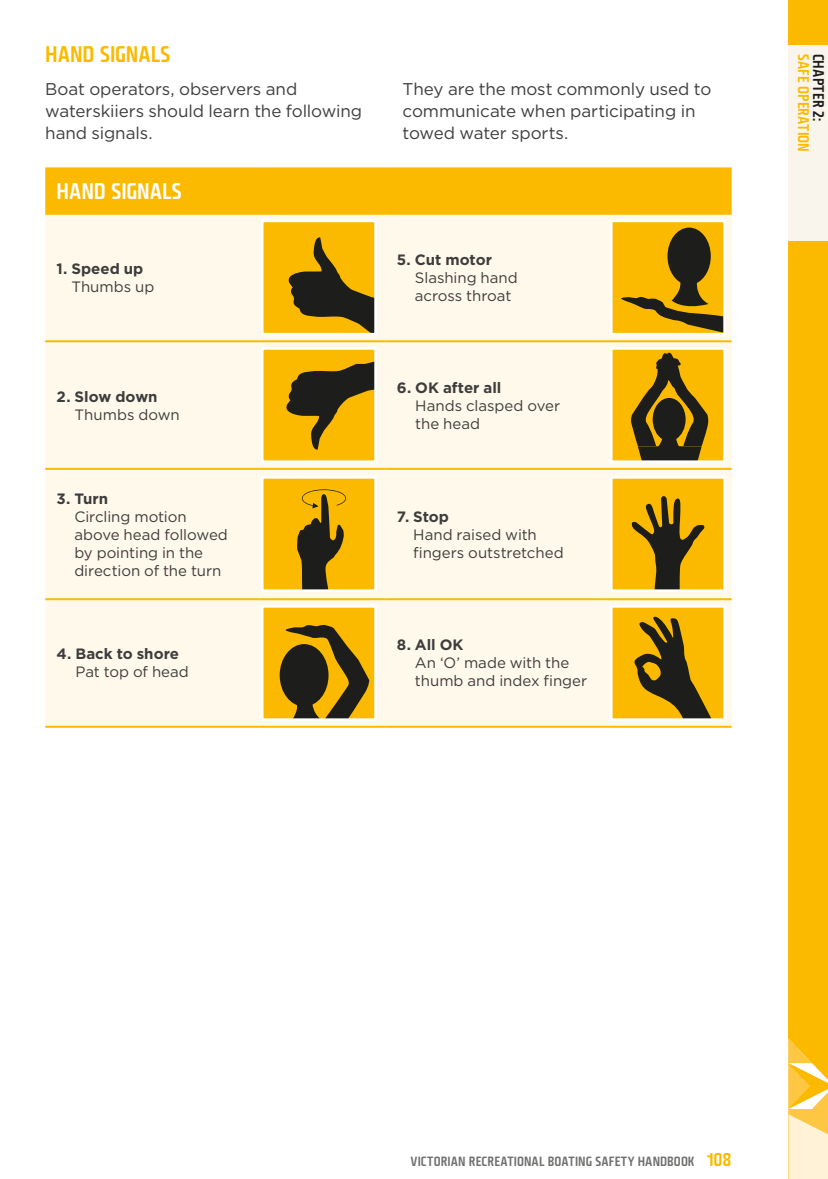
<style>
.page{position:relative;width:828px;height:1179px;background:#fff}
.page>*{position:absolute;margin:0;border:0;box-sizing:border-box;transform-origin:0 0}
.H3__subby{font:22px "Fishmonger CS";color:#fbba00}
.H3__subby-2{font:22px "Fishmonger CS";color:#fff}
.Body{font:17px/22px "Gotham";letter-spacing:-.005em;color:#3d3d3c}
.Table{font:15px/18px "Gotham";color:#3d3d3c}
.Table-2{font:700 15px/18px "Gotham";color:#3d3d3c}
.t1{font:15px "Fishmonger CS";letter-spacing:.005em;color:#fbba00}
.t2{font:15px "Fishmonger CS";letter-spacing:.005em;color:#1d1d1b}
.t3{font:13px "Fishmonger CS";letter-spacing:.01em;color:#70706f}
.s1{font-weight:400}
.s2{font-weight:700}
.s3{font-size:18px;color:#fbba00}
</style>
<div class="page">
<div style="left:45px;top:169px;width:686px;height:44px;background:#fbba00"></div>
<div style="left:45px;top:215px;width:686px;height:511px;background:#fff9ec"></div>
<hr style="left:606px;top:213px;width:125px;height:2px;background:#fbba00">
<hr style="left:261px;top:340px;width:124px;height:2px;background:#fbba00">
<hr style="left:606px;top:340px;width:125px;height:2px;background:#fbba00">
<hr style="left:261px;top:468px;width:124px;height:2px;background:#fbba00">
<hr style="left:606px;top:468px;width:125px;height:2px;background:#fbba00">
<hr style="left:261px;top:598px;width:124px;height:2px;background:#fbba00">
<hr style="left:606px;top:598px;width:125px;height:2px;background:#fbba00">
<hr style="left:261px;top:726px;width:124px;height:2px;background:#fbba00">
<hr style="left:606px;top:726px;width:125px;height:2px;background:#fbba00">
<hr style="left:45px;top:213px;width:216px;height:2px;background:#fbba00">
<hr style="left:45px;top:340px;width:216px;height:2px;background:#fbba00">
<hr style="left:45px;top:468px;width:216px;height:2px;background:#fbba00">
<hr style="left:45px;top:598px;width:216px;height:2px;background:#fbba00">
<hr style="left:385px;top:213px;width:221px;height:2px;background:#fbba00">
<hr style="left:45px;top:726px;width:216px;height:2px;background:#fbba00">
<hr style="left:385px;top:340px;width:221px;height:2px;background:#fbba00">
<hr style="left:385px;top:468px;width:221px;height:2px;background:#fbba00">
<hr style="left:385px;top:598px;width:221px;height:2px;background:#fbba00">
<hr style="left:385px;top:726px;width:221px;height:2px;background:#fbba00">
<hr style="left:45px;top:167px;width:216px;height:2px;background:#fbba00">
<hr style="left:261px;top:167px;width:124px;height:2px;background:#fbba00">
<hr style="left:385px;top:167px;width:221px;height:2px;background:#fbba00">
<hr style="left:606px;top:167px;width:125px;height:2px;background:#fbba00">
<hr style="left:261px;top:213px;width:124px;height:2px;background:#fbba00">
<div style="left:262px;top:221px;width:113px;height:113px;background:#fbba00"></div>
<svg style="left:288px;top:237px;width:85px;height:95px"></svg>
<div style="left:261px;top:219px;width:116px;height:117px;border:3px solid #fff"></div>
<div style="left:611px;top:221px;width:113px;height:113px;background:#fbba00"></div>
<svg style="left:621px;top:228px;width:101px;height:104px"></svg>
<div style="left:609px;top:219px;width:117px;height:117px;border:3px solid #fff"></div>
<div style="left:262px;top:348px;width:113px;height:114px;background:#fbba00"></div>
<svg style="left:286px;top:362px;width:87px;height:88px"></svg>
<div style="left:261px;top:347px;width:116px;height:116px;border:3px solid #fff"></div>
<div style="left:611px;top:348px;width:113px;height:114px;background:#fbba00"></div>
<svg style="left:631px;top:352px;width:77px;height:107px"></svg>
<div style="left:609px;top:347px;width:117px;height:116px;border:3px solid #fff"></div>
<div style="left:262px;top:477px;width:113px;height:114px;background:#fbba00"></div>
<svg style="left:297px;top:489px;width:49px;height:99px"></svg>
<div style="left:261px;top:476px;width:116px;height:116px;border:3px solid #fff"></div>
<div style="left:611px;top:477px;width:113px;height:114px;background:#fbba00"></div>
<svg style="left:631px;top:496px;width:73px;height:92px"></svg>
<div style="left:609px;top:476px;width:117px;height:116px;border:3px solid #fff"></div>
<div style="left:262px;top:606px;width:113px;height:114px;background:#fbba00"></div>
<div style="left:280px;top:644px;width:48px;height:62px;background:#1d1d1b;border-radius:50%"></div>
<svg style="left:285px;top:625px;width:84px;height:92px"></svg>
<div style="left:261px;top:605px;width:116px;height:116px;border:3px solid #fff"></div>
<div style="left:611px;top:606px;width:113px;height:114px;background:#fbba00"></div>
<svg style="left:634px;top:616px;width:77px;height:101px"></svg>
<div style="left:609px;top:605px;width:117px;height:116px;border:3px solid #fff"></div>
<div style="left:788px;top:0;width:39px;height:1179px;background:#fbba00"></div>
<div style="left:788px;top:45px;width:39px;height:196px;background:#f9f5ec"></div>
<svg style="left:788px;top:1038px;width:40px;height:141px"></svg>
<p class="H3__subby" style="left:45px;top:39px;width:127px">HAND SIGNALS</p>
<p class="Body" style="left:45px;top:78px;width:318px">Boat operators, observers and waterskiiers should learn the following hand signals.</p>
<p class="Body" style="left:402px;top:78px;width:310px">They are the most commonly used to communicate when participating in towed water sports.</p>
<p class="H3__subby-2" style="left:57px;top:176px;width:127px">HAND SIGNALS</p>
<p class="Table-2" style="left:71px;top:259px;width:84px;text-indent:-15px">1. Speed up<br><span class="s1">Thumbs up</span></p>
<p class="Table" style="left:415px;top:250px;width:104px;text-indent:-18px"><span class="s2">5. Cut motor<br></span>Slashing hand across throat</p>
<p class="Table-2" style="left:75px;top:387px;width:107px;text-indent:-18px">2. Slow down<br><span class="s1">Thumbs down</span></p>
<p class="Table" style="left:415px;top:378px;width:146px;text-indent:-18px"><span class="s2">6. OK after all<br></span>Hands clasped over the head</p>
<p class="Table" style="left:74px;top:489px;width:155px;text-indent:-18px"><span class="s2">3. Turn<br></span>Circling motion above head followed by pointing in the direction of the turn</p>
<p class="Table" style="left:413px;top:507px;width:152px;text-indent:-16px"><span class="s2">7. Stop<br></span>Hand raised with fingers outstretched</p>
<p class="Table-2" style="left:75px;top:645px;width:115px;text-indent:-19px">4. Back to shore<br><span class="s1">Pat top of head</span></p>
<p class="Table" style="left:415px;top:636px;width:174px;text-indent:-18px"><span class="s2">8. All OK<br></span>An ‘O’ made with the thumb and index finger</p>
<p class="t1" style="left:813px;top:54px;width:100px;rotate:90deg">SAFE OPERATION</p>
<p class="t2" style="left:828px;top:54px;width:69px;rotate:90deg">CHAPTER 2:</p>
<p class="t3" style="left:410px;top:1152px;width:322px">VICTORIAN RECREATIONAL BOATING SAFETY HANDBOOK <span class="s3">108</span></p>
</div>
